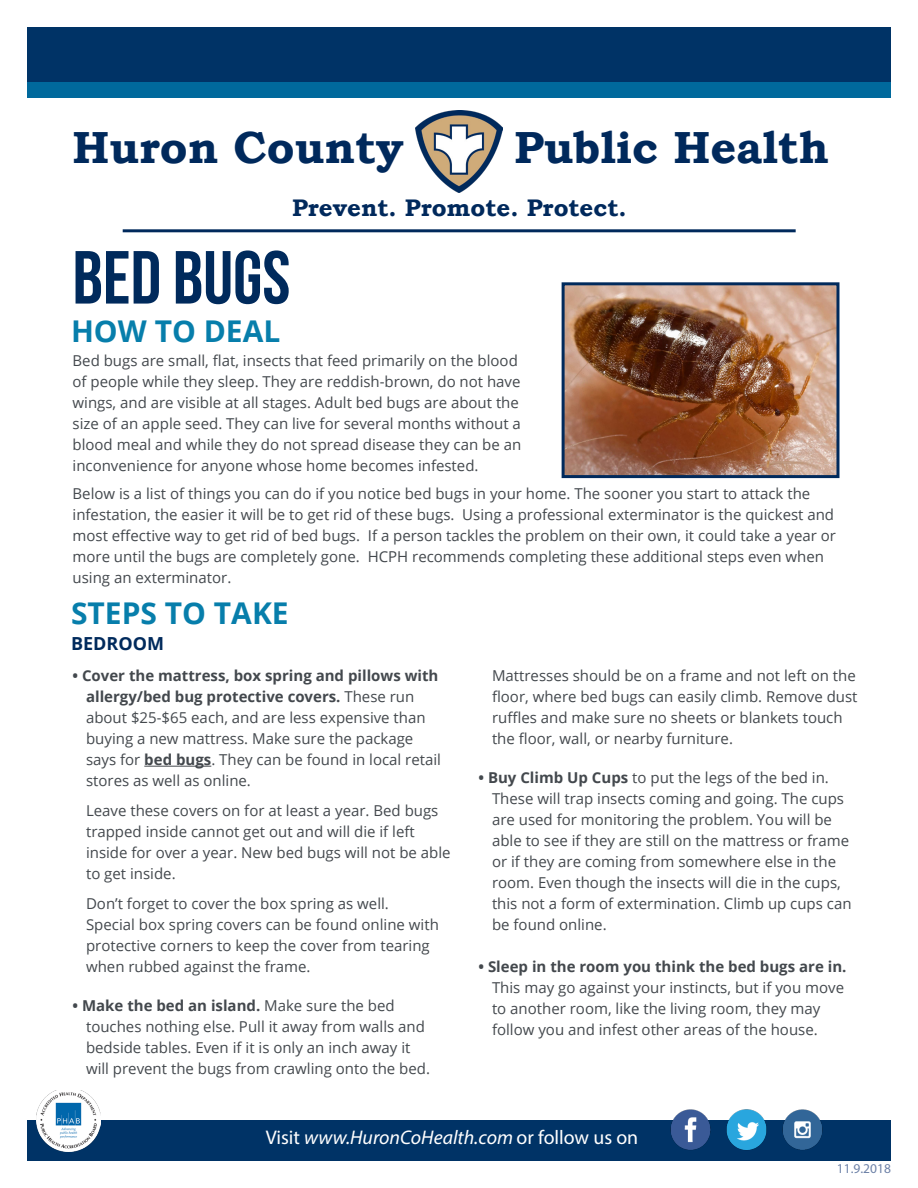
<style>
.page{position:relative;width:918px;height:1188px;background:#fff}
.page>*{position:absolute;margin:0;border:0;box-sizing:border-box;transform-origin:0 0}
.t1{font:700 75px "Bebas Neue";color:#002a5c}
.t2{font:700 45px "Bookman Old Style";color:#00295c}
.t3{font:700 30px "Open Sans";color:#077eab}
.t4{font:700 24px "Bookman Old Style";color:#00295c}
.t5{font:italic 19.8px "Myriad Pro";color:#fff}
.t6{font:700 18px "Open Sans";color:#002a5c}
.t7{font:15px/21px "Open Sans";color:#43484d}
.t8{font:13.5px "Myriad Pro";color:#6d81a7}
.s1{font-weight:700}
.s2{font-style:normal}
</style>
<div class="page">
<div style="left:28px;top:27px;width:863px;height:56px;background:#036"></div>
<div style="left:27px;top:82px;width:864px;height:16px;background:#00699c"></div>
<img style="left:416px;top:110px;width:87px;height:83px">
<hr style="left:123px;top:229px;width:673px;height:3px;background:#00295c">
<div style="left:27px;top:1120px;width:864px;height:41px;background:#036"></div>
<img style="left:670px;top:1109px;width:153px;height:41px">
<img style="left:37px;top:1090px;width:63px;height:62px">
<img style="left:566px;top:286px;width:269px;height:188px">
<div style="left:562px;top:282px;width:277px;height:196px;border:3px solid #002a5c"></div>
<hr style="left:144px;top:766px;width:67px;height:1px;background:#43484d">
<p class="t2" style="left:514px;top:115px;width:317px">Public Health</p>
<p class="t4" style="left:292px;top:191px;width:336px">Prevent. Promote. Protect.</p>
<p class="t2" style="left:73px;top:115px;width:333px">Huron County</p>
<p class="t1" style="left:73px;top:237px;width:219px">BED BUGS</p>
<p class="t3" style="left:71px;top:310px;width:211px">HOW TO DEAL</p>
<p class="t7" style="left:73px;top:350px;width:450px">Bed bugs are small, flat, insects that feed primarily on the blood of people while they sleep. They are reddish-brown, do not have wings, and are visible at all stages. Adult bed bugs are about the size of an apple seed. They can live for several months without a blood meal and while they do not spread disease they can be an inconvenience for anyone whose home becomes infested.</p>
<p class="t7" style="left:73px;top:483px;width:765px">Below is a list of things you can do if you notice bed bugs in your home. The sooner you start to attack the infestation, the easier it will be to get rid of these bugs. Using a professional exterminator is the quickest and most effective way to get rid of bed bugs. If a person tackles the problem on their own, it could take a year or more until the bugs are completely gone. HCPH recommends completing these additional steps even when using an exterminator.</p>
<p class="t3" style="left:71px;top:592px;width:219px">STEPS TO TAKE</p>
<p class="t6" style="left:71px;top:631px;width:95px">BEDROOM</p>
<p class="t7" style="left:86px;top:665px;width:357px;text-indent:-14px"><span class="s1">• Cover the mattress, box spring and pillows with allergy/bed bug protective covers.</span> These run about $25-$65 each, and are less expensive than buying a new mattress. Make sure the package says for <span class="s1">bed bugs</span>. They can be found in local retail stores as well as online.</p>
<p class="t7" style="left:86px;top:800px;width:366px">Leave these covers on for at least a year. Bed bugs trapped inside cannot get out and will die if left inside for over a year. New bed bugs will not be able to get inside.</p>
<p class="t7" style="left:86px;top:893px;width:354px">Don’t forget to cover the box spring as well.<br>Special box spring covers can be found online with protective corners to keep the cover from tearing when rubbed against the frame.</p>
<p class="t7" style="left:86px;top:995px;width:345px;text-indent:-14px"><span class="s1">• Make the bed an island.</span> Make sure the bed touches nothing else. Pull it away from walls and bedside tables. Even if it is only an inch away it will prevent the bugs from crawling onto the bed.</p>
<p class="t7" style="left:492px;top:665px;width:367px">Mattresses should be on a frame and not left on the floor, where bed bugs can easily climb. Remove dust ruffles and make sure no sheets or blankets touch the floor, wall, or nearby furniture.</p>
<p class="t7" style="left:492px;top:767px;width:361px;text-indent:-14px"><span class="s1">• Buy Climb Up Cups</span> to put the legs of the bed in.<br>These will trap insects coming and going. The cups are used for monitoring the problem. You will be able to see if they are still on the mattress or frame or if they are coming from somewhere else in the room. Even though the insects will die in the cups, this not a form of extermination. Climb up cups can be found online.</p>
<p class="t7" style="left:492px;top:956px;width:356px;text-indent:-14px"><span class="s1">• Sleep in the room you think the bed bugs are in.<br></span>This may go against your instincts, but if you move to another room, like the living room, they may follow you and infest other areas of the house.</p>
<p class="t5" style="left:266px;top:1125px;width:374px"><span class="s2">Visit</span> www.HuronCoHealth.com <span class="s2">or follow us on</span></p>
<p class="t8" style="left:837px;top:1160px;width:56px">11.9.2018</p>
</div>
